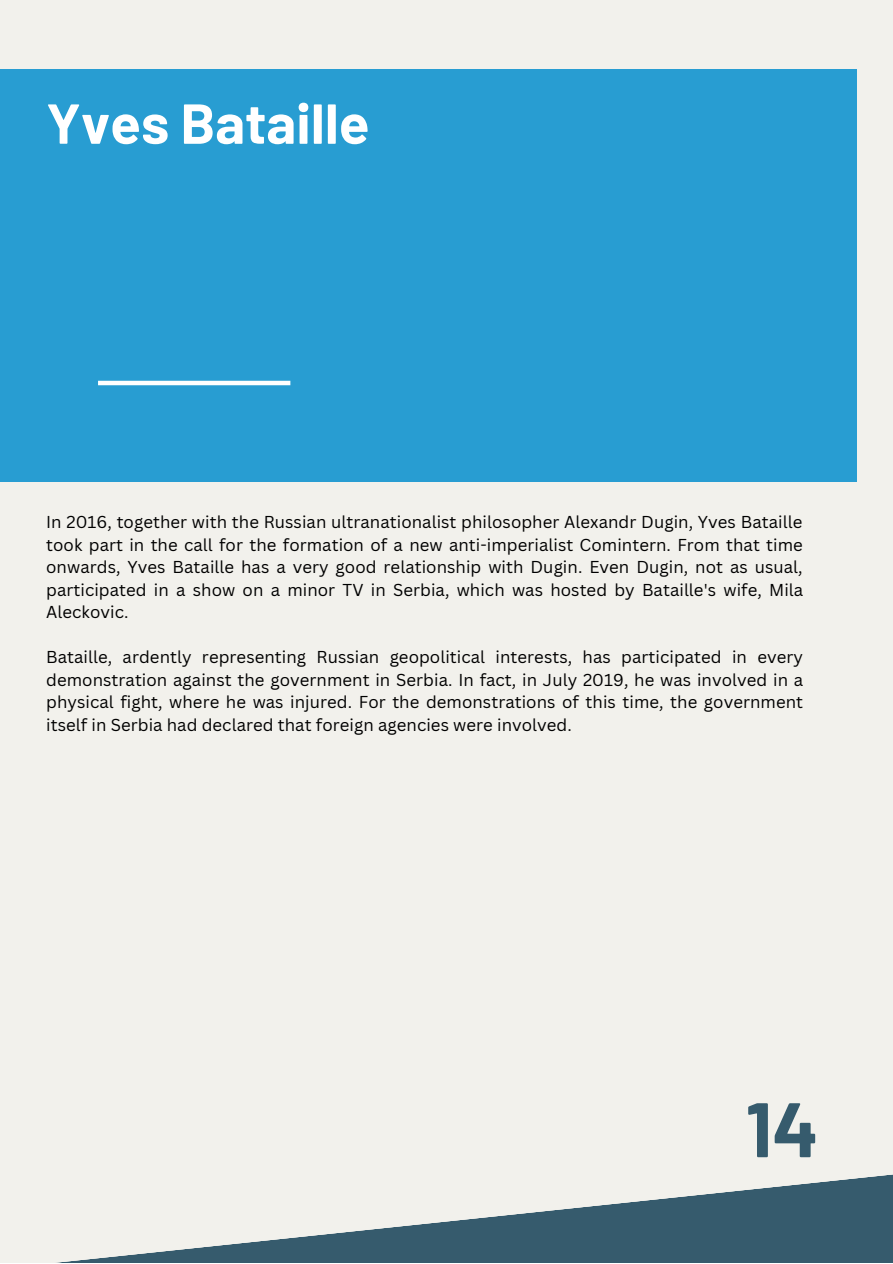
<style>
.page{position:relative;width:893px;height:1264px;background:#fff}
.page>*{position:absolute;margin:0;border:0;box-sizing:border-box;transform-origin:0 0}
.t1{font:700 77.1px "Barlow";color:#365b6d}
.t2{font:700 56.25px "Barlow";color:#fff}
.t3{font:16.8px/22.5px "Canva Sans";letter-spacing:.005em;color:#000;text-align:justify}
</style>
<div class="page">
<div style="left:0;top:0;width:892px;height:1262px;background:#f2f1ec"></div>
<div style="left:0;top:69px;width:857px;height:413px;background:#289dd2"></div>
<hr style="left:98px;top:381px;width:192px;height:4px;background:#fff">
<svg style="left:66px;top:1174px;width:826px;height:88px"></svg>
<p class="t2" style="left:46px;top:87px;width:325px">Yves Bataille</p>
<p class="t3" style="left:46px;top:510px;width:758px">In 2016, together with the Russian ultranationalist philosopher Alexandr Dugin, Yves Bataille took part in the call for the formation of a new anti-imperialist Comintern. From that time onwards, Yves Bataille has a very good relationship with Dugin. Even Dugin, not as usual, participated in a show on a minor TV in Serbia, which was hosted by Bataille's wife, Mila Aleckovic.</p>
<p class="t3" style="left:46px;top:645px;width:758px">Bataille, ardently representing Russian geopolitical interests, has participated in every demonstration against the government in Serbia. In fact, in July 2019, he was involved in a physical fight, where he was injured. For the demonstrations of this time, the government itself in Serbia had declared that foreign agencies were involved.</p>
<p class="t1" style="left:746px;top:1080px;width:74px">14</p>
</div>
